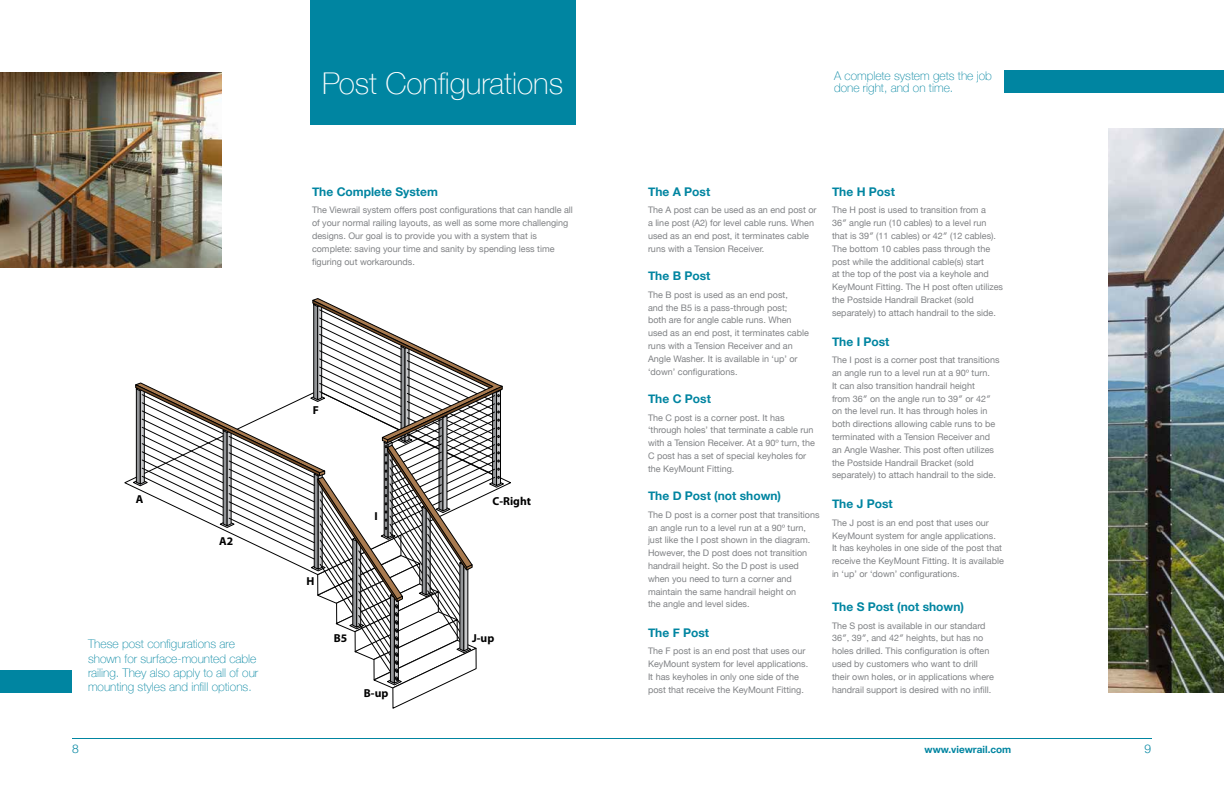
<style>
.page{position:relative;width:1224px;height:792px;background:#fff}
.page>*{position:absolute;margin:0;border:0;box-sizing:border-box;transform-origin:0 0}
.t1{font:100 30px "Helvetica Neue";color:#fff}
.t2{font:100 12px/14.4px "Helvetica Neue";color:#0085a1}
.t3{font:700 12px "Helvetica Neue";color:#0085a1}
.t4{font:300 12px "Helvetica Neue";color:#0085a1}
.t5{font:700 11.6px "Myriad Pro";color:#000}
.t6{font:700 10px "Helvetica Neue";color:#0085a1}
.t7{font:9px/12.8px "Helvetica Neue";color:#808285}
</style>
<div class="page">
<svg style="left:132px;top:298px;width:373px;height:411px"></svg>
<hr style="left:72px;top:738px;width:1080px;height:1px;background:#0085a1">
<img style="left:0;top:72px;width:222px;height:195px">
<div style="left:310px;top:0;width:266px;height:125px;background:#0085a1"></div>
<div style="left:0;top:670px;width:72px;height:23px;background:#0085a1"></div>
<div style="left:1004px;top:70px;width:220px;height:23px;background:#0085a1"></div>
<img style="left:1108px;top:129px;width:116px;height:564px">
<h1 class="t1" style="left:322px;top:60px;width:242px">Post Configurations</h1>
<h2 class="t3" style="left:312px;top:182px;width:127px">The Complete System</h2>
<p class="t7" style="left:312px;top:204px;width:262px">The Viewrail system offers post configurations that can handle all of your normal railing layouts, as well as some more challenging designs. Our goal is to provide you with a system that is complete: saving your time and sanity by spending less time figuring out workarounds.</p>
<p class="t5" style="left:136px;top:491px;width:9px">A</p>
<p class="t5" style="left:219px;top:533px;width:16px">A2</p>
<h2 class="t2" style="left:88px;top:636px;width:172px">These post configurations are shown for surface-mounted cable railing. They also apply to all of our mounting styles and infill options.</h2>
<h2 class="t4" style="left:72px;top:739px;width:8px">8</h2>
<p class="t5" style="left:313px;top:403px;width:8px">F</p>
<p class="t5" style="left:374px;top:509px;width:5px">I</p>
<p class="t5" style="left:307px;top:573px;width:9px">H</p>
<p class="t5" style="left:334px;top:630px;width:15px">B5</p>
<p class="t5" style="left:364px;top:686px;width:26px">B-up</p>
<p class="t5" style="left:493px;top:493px;width:40px">C-Right</p>
<p class="t5" style="left:472px;top:630px;width:24px">J-up</p>
<h2 class="t2" style="left:834px;top:69px;width:159px;line-height:12.4px">A complete system gets the job done right, and on time.</h2>
<h2 class="t3" style="left:648px;top:182px;width:64px">The A Post</h2>
<p class="t7" style="left:648px;top:204px;width:170px">The A post can be used as an end post or a line post (A2) for level cable runs. When used as an end post, it terminates cable runs with a Tension Receiver.</p>
<h2 class="t3" style="left:648px;top:267px;width:64px">The B Post</h2>
<p class="t7" style="left:648px;top:289px;width:162px">The B post is used as an end post,<br>and the B5 is a pass-through post;<br>both are for angle cable runs. When used as an end post, it terminates cable runs with a Tension Receiver and an Angle Washer. It is available in ‘up’ or ‘down’ configurations.</p>
<h2 class="t3" style="left:648px;top:389px;width:64px">The C Post</h2>
<p class="t7" style="left:648px;top:412px;width:168px">The C post is a corner post. It has ‘through holes’ that terminate a cable run with a Tension Receiver. At a 90º turn, the C post has a set of special keyholes for the KeyMount Fitting.</p>
<h2 class="t3" style="left:648px;top:487px;width:135px">The D Post (not shown)</h2>
<p class="t7" style="left:648px;top:509px;width:173px">The D post is a corner post that transitions an angle run to a level run at a 90º turn, just like the I post shown in the diagram.<br>However, the D post does not transition handrail height. So the D post is used when you need to turn a corner and maintain the same handrail height on<br>the angle and level sides.</p>
<h2 class="t3" style="left:648px;top:623px;width:63px">The F Post</h2>
<p class="t7" style="left:648px;top:645px;width:162px">The F post is an end post that uses our KeyMount system for level applications.<br>It has keyholes in only one side of the post that receive the KeyMount Fitting.</p>
<h2 class="t3" style="left:832px;top:182px;width:64px">The H Post</h2>
<p class="t7" style="left:832px;top:204px;width:173px">The H post is used to transition from a<br>36″ angle run (10 cables) to a level run that is 39″ (11 cables) or 42″ (12 cables).<br>The bottom 10 cables pass through the post while the additional cable(s) start<br>at the top of the post via a keyhole and KeyMount Fitting. The H post often utilizes the Postside Handrail Bracket (sold separately) to attach handrail to the side.</p>
<h2 class="t3" style="left:832px;top:332px;width:59px">The I Post</h2>
<p class="t7" style="left:832px;top:354px;width:169px">The I post is a corner post that transitions an angle run to a level run at a 90º turn.<br>It can also transition handrail height<br>from 36″ on the angle run to 39″ or 42″ on the level run. It has through holes in both directions allowing cable runs to be terminated with a Tension Receiver and an Angle Washer. This post often utilizes the Postside Handrail Bracket (sold separately) to attach handrail to the side.</p>
<h2 class="t3" style="left:832px;top:495px;width:62px">The J Post</h2>
<p class="t7" style="left:832px;top:517px;width:173px">The J post is an end post that uses our KeyMount system for angle applications.<br>It has keyholes in one side of the post that receive the KeyMount Fitting. It is available in ‘up’ or ‘down’ configurations.</p>
<h2 class="t3" style="left:832px;top:597px;width:134px">The S Post (not shown)</h2>
<p class="t7" style="left:832px;top:620px;width:163px">The S post is available in our standard 36″, 39″, and 42″ heights, but has no holes drilled. This configuration is often used by customers who want to drill their own holes, or in applications where handrail support is desired with no infill.</p>
<p class="t6" style="left:925px;top:742px;width:88px">www.viewrail.com</p>
<h2 class="t4" style="left:1144px;top:739px;width:8px">9</h2>
</div>
